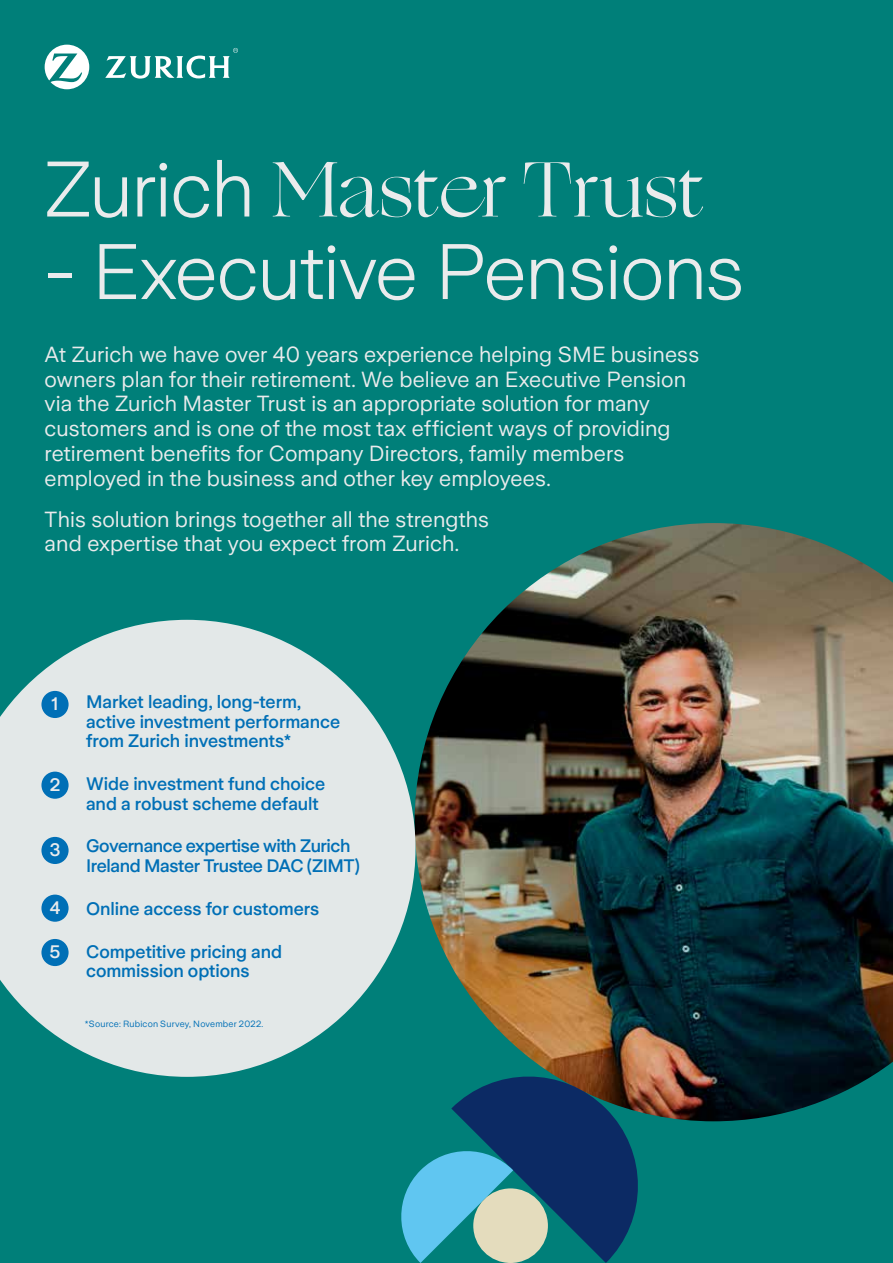
<style>
.page{position:relative;width:893px;height:1263px;background:#007f79}
.page>*{position:absolute;margin:0;border:0;box-sizing:border-box;transform-origin:0 0}
.t1{font:300 78px "Zurich Sans";letter-spacing:-.015em;color:#eaebec}
.t2{font:78px "Ogg";color:#eaebec}
.t3{font:21.75px/24.8px "Zurich Sans";letter-spacing:.005em;color:#eaebec}
.t4{font:500 18px/19.5px "Zurich Sans";letter-spacing:-.005em;color:#006fb6}
.t5{font:500 18px/19.5px "Zurich Sans";letter-spacing:-.025em;color:#006fb6}
.t6{font:500 18px "Zurich Sans";color:#eaebec}
.t7{font:9px "Zurich Sans";letter-spacing:.02em;color:#006fb6}
.s1{font-family:"Zurich Sans";font-weight:300}
</style>
<div class="page">
<img style="left:415px;top:523px;width:478px;height:598px">
<svg style="left:0;top:620px;width:415px;height:457px;fill:#e3e8e8"></svg>
<svg style="left:395px;top:1066px;width:254px;height:197px"></svg>
<div style="left:473px;top:1188px;width:75px;height:75px;background:#e4dcbd;border-radius:50%"></div>
<div style="left:41px;top:691px;width:28px;height:27px;background:#006fb6;border-radius:50%"></div>
<div style="left:41px;top:772px;width:28px;height:27px;background:#006fb6;border-radius:50%"></div>
<div style="left:41px;top:837px;width:28px;height:27px;background:#006fb6;border-radius:50%"></div>
<div style="left:41px;top:894px;width:28px;height:28px;background:#006fb6;border-radius:50%"></div>
<div style="left:41px;top:939px;width:28px;height:27px;background:#006fb6;border-radius:50%"></div>
<svg style="left:45px;top:45px;width:44px;height:44px"></svg>
<svg style="left:105px;top:48px;width:133px;height:31px"></svg>
<h1 class="t2" style="left:45px;top:138px;width:660px"><span class="s1">Zurich</span> Master Trust</h1>
<h1 class="t1" style="left:45px;top:230px;width:701px">- Executive Pensions</h1>
<p class="t3" style="left:45px;top:342px;width:656px">At Zurich we have over 40 years experience helping SME business owners plan for their retirement. We believe an Executive Pension via the Zurich Master Trust is an appropriate solution for many customers and is one of the most tax efficient ways of providing retirement benefits for Company Directors, family members employed in the business and other key employees.</p>
<p class="t3" style="left:45px;top:507px;width:446px">This solution brings together all the strengths and expertise that you expect from Zurich.</p>
<p class="t6" style="left:52px;top:694px;width:8px">1</p>
<p class="t4" style="left:86px;top:693px;width:256px">Market leading, long-term, active investment performance from Zurich investments*</p>
<p class="t4" style="left:86px;top:774px;width:241px">Wide investment fund choice and a robust scheme default</p>
<p class="t5" style="left:86px;top:837px;width:275px">Governance expertise with Zurich<br>Ireland Master Trustee DAC (ZIMT)</p>
<p class="t4" style="left:86px;top:899px;width:235px">Online access for customers</p>
<p class="t4" style="left:86px;top:942px;width:198px">Competitive pricing and commission options</p>
<p class="t6" style="left:50px;top:775px;width:12px">2</p>
<p class="t6" style="left:50px;top:840px;width:12px">3</p>
<p class="t6" style="left:50px;top:898px;width:12px">4</p>
<p class="t6" style="left:50px;top:942px;width:12px">5</p>
<p class="t7" style="left:85px;top:1018px;width:180px">*Source: Rubicon Survey, November 2022.</p>
</div>
